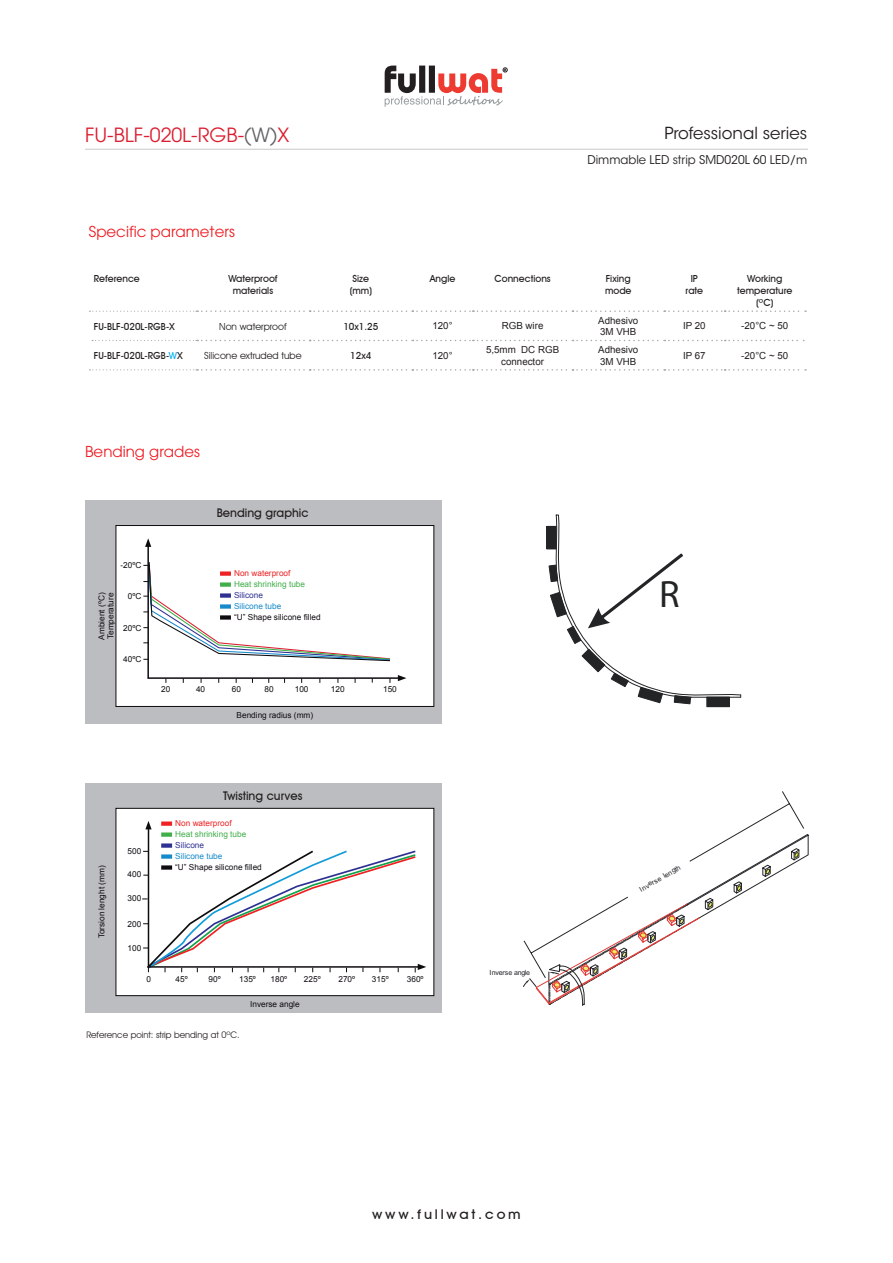
<style>
.page{position:relative;width:893px;height:1263px;background:#fff}
.page>*{position:absolute;margin:0;border:0;box-sizing:border-box;transform-origin:0 0}
.t1{font:38.1px "Myriad Pro";color:#222426}
.t2{font:19.5px "Avant Garde LT";color:#db1e30}
.t3{font:16.5px "ITC Avant Garde Std";color:#231f20}
.subtitulo{font:15px "Avant Garde LT";color:#ee1d23}
.t4{font:500 13.5px "Avant Garde IT Cby BT";letter-spacing:.19em;color:#231f20;scale:1.07 1}
.t5{font:12px "ITC Avant Garde Std";color:#231f20}
.familia{font:500 12px "Avant Garde IT Cby BT";color:#231f20}
.familia-2{font:500 9.75px/11.7px "Avant Garde IT Cby BT";color:#231f20;text-align:center}
.familia-3{font:9.75px/11.7px "Arial";color:#231f20}
.familia-4{font:9.75px "Avant Garde IT Cby BT";color:#231f20}
.familia-5{font:9px "Avant Garde IT Cby BT";color:#231f20}
.t6{font:8.25px "Arial";color:#0f0c10}
.t7{font:8.25px "Arial";color:#40ae49}
.t8{font:8.25px "Arial";color:#ee2123}
.t9{font:8.25px "Arial";color:#168acb}
.t10{font:8.25px "Arial";color:#2e3092}
.t11{font:7.05px "Arial";letter-spacing:-.055em;color:#242629}
.s1{color:#636366}
.s2{color:#00aeef}
</style>
<div class="page">
<svg style="left:385px;top:66px;width:122px;height:41px"></svg>
<hr style="left:85px;top:149px;width:723px;height:1px;background:#c7c8ca">
<svg style="left:89px;top:310px;width:717px;height:61px"></svg>
<hr style="left:804px;top:340px;width:2px;height:29px;background:#fff">
<div style="left:85px;top:500px;width:356px;height:224px;background:#bcbdc0"></div>
<div style="left:116px;top:525px;width:318px;height:182px;background:#fff;border:1px solid #0f0c10"></div>
<svg style="left:143px;top:538px;width:263px;height:145px"></svg>
<div style="left:85px;top:784px;width:356px;height:229px;background:#bcbdc0"></div>
<div style="left:116px;top:808px;width:318px;height:188px;background:#fff;border:1px solid #0f0c10"></div>
<svg style="left:142px;top:821px;width:284px;height:151px"></svg>
<div style="left:161px;top:854px;width:11px;height:5px;background:#168acb"></div>
<div style="left:161px;top:865px;width:11px;height:5px;background:#0f0c10"></div>
<div style="left:161px;top:821px;width:11px;height:5px;background:#ee2123"></div>
<div style="left:161px;top:832px;width:11px;height:5px;background:#40ae49"></div>
<div style="left:161px;top:843px;width:11px;height:5px;background:#2e3092"></div>
<svg style="left:523px;top:834px;width:285px;height:171px"></svg>
<div style="left:547px;top:526px;width:9px;height:23px;border:1px solid #222426"></div>
<svg style="left:549px;top:515px;width:192px;height:192px"></svg>
<h2 class="t2" style="left:85px;top:123px;width:206px">FU-BLF-020L-RGB-<span class="s1">(W)</span>X</h2>
<h3 class="t3" style="left:664px;top:123px;width:144px">Professional series</h3>
<h3 class="t5" style="left:587px;top:152px;width:221px">Dimmable LED strip SMD020L 60 LED/m</h3>
<p class="subtitulo" style="left:89px;top:223px;width:147px">Specific parameters</p>
<p class="familia-2" style="left:94px;top:273px;width:48px">Reference</p>
<p class="familia-2" style="left:228px;top:273px;width:51px">Waterproof materials</p>
<p class="familia-2" style="left:350px;top:273px;width:24px;text-align:left">Size (mm)</p>
<p class="familia-2" style="left:430px;top:273px;width:27px">Angle</p>
<p class="familia-2" style="left:494px;top:273px;width:58px">Connections</p>
<p class="familia-2" style="left:605px;top:273px;width:28px;text-align:left">Fixing mode</p>
<p class="familia-2" style="left:685px;top:273px;width:19px">IP rate</p>
<p class="familia-2" style="left:737px;top:273px;width:57px">Working temperature (ºC)</p>
<p class="familia-2" style="left:94px;top:320px;width:82px">FU-BLF-020L-RGB-X</p>
<p class="familia-4" style="left:219px;top:320px;width:69px">Non waterproof</p>
<p class="familia-2" style="left:343px;top:320px;width:37px">10x1.25</p>
<p class="familia-3" style="left:432px;top:320px;width:22px">120°</p>
<p class="familia-3" style="left:502px;top:320px;width:43px">RGB wire</p>
<p class="familia-3" style="left:598px;top:314px;width:42px">Adhesivo<br>3M VHB</p>
<p class="familia-3" style="left:683px;top:320px;width:24px">IP 20</p>
<p class="familia-3" style="left:741px;top:320px;width:48px">-20°C ~ 50</p>
<p class="familia-2" style="left:94px;top:349px;width:91px">FU-BLF-020L-RGB-<span class="s2">W</span>X</p>
<p class="familia-4" style="left:204px;top:349px;width:99px">Silicone extruded tube</p>
<p class="familia-2" style="left:350px;top:349px;width:23px">12x4</p>
<p class="familia-3" style="left:432px;top:350px;width:22px">120°</p>
<p class="familia-3" style="left:486px;top:344px;width:75px;text-align:center">5,5mm DC RGB connector</p>
<p class="familia-3" style="left:598px;top:344px;width:42px">Adhesivo<br>3M VHB</p>
<p class="familia-3" style="left:683px;top:350px;width:24px">IP 67</p>
<p class="familia-3" style="left:741px;top:350px;width:48px">-20°C ~ 50</p>
<p class="subtitulo" style="left:85px;top:442px;width:116px">Bending grades</p>
<p class="t6" style="left:121px;top:560px;width:22px">-20ºC</p>
<p class="t6" style="left:96px;top:639px;width:49px;rotate:-90deg">Ambient (ºC)</p>
<p class="t6" style="left:105px;top:639px;width:48px;rotate:-90deg">Temperature</p>
<p class="t6" style="left:128px;top:591px;width:15px">0ºC</p>
<p class="t6" style="left:123px;top:622px;width:20px">20ºC</p>
<p class="t6" style="left:123px;top:653px;width:20px">40ºC</p>
<p class="familia" style="left:217px;top:506px;width:93px">Bending graphic</p>
<p class="t8" style="left:234px;top:568px;width:58px">Non waterproof</p>
<p class="t7" style="left:234px;top:579px;width:73px">Heat shrinking tube</p>
<p class="t10" style="left:234px;top:589px;width:30px">Silicone</p>
<p class="t9" style="left:234px;top:600px;width:49px">Silicone tube</p>
<p class="t6" style="left:234px;top:611px;width:88px">“U” Shape silicone filled</p>
<p class="t6" style="left:161px;top:684px;width:11px">20</p>
<p class="t6" style="left:196px;top:684px;width:11px">40</p>
<p class="t6" style="left:232px;top:684px;width:11px">60</p>
<p class="t6" style="left:264px;top:684px;width:11px">80</p>
<p class="t6" style="left:295px;top:684px;width:15px">100</p>
<p class="t6" style="left:331px;top:684px;width:15px">120</p>
<p class="t6" style="left:383px;top:684px;width:15px">150</p>
<p class="t6" style="left:237px;top:710px;width:78px">Bending radius (mm)</p>
<p class="familia" style="left:223px;top:789px;width:81px">Twisting curves</p>
<h1 class="t1" style="left:659px;top:571px;width:22px">R</h1>
<p class="t6" style="left:96px;top:938px;width:74px;rotate:-90deg">Torsion lenght (mm)</p>
<p class="t6" style="left:128px;top:845px;width:15px">500</p>
<p class="t6" style="left:128px;top:869px;width:15px">400</p>
<p class="t6" style="left:128px;top:893px;width:15px">300</p>
<p class="t6" style="left:128px;top:918px;width:15px">200</p>
<p class="t6" style="left:128px;top:943px;width:15px">100</p>
<p class="t8" style="left:175px;top:818px;width:58px">Non waterproof</p>
<p class="t7" style="left:175px;top:829px;width:73px">Heat shrinking tube</p>
<p class="t10" style="left:175px;top:839px;width:30px">Silicone</p>
<p class="t9" style="left:175px;top:850px;width:49px">Silicone tube</p>
<p class="t6" style="left:175px;top:861px;width:88px">“U” Shape silicone filled</p>
<p class="t11" style="left:638px;top:886px;width:48px;rotate:-30deg">Inverse length</p>
<p class="t6" style="left:147px;top:973px;width:6px">0</p>
<p class="t6" style="left:176px;top:973px;width:14px">45º</p>
<p class="t6" style="left:209px;top:973px;width:14px">90º</p>
<p class="t6" style="left:239px;top:973px;width:18px">135º</p>
<p class="t6" style="left:270px;top:973px;width:18px">180º</p>
<p class="t6" style="left:304px;top:973px;width:18px">225º</p>
<p class="t6" style="left:338px;top:973px;width:18px">270º</p>
<p class="t6" style="left:372px;top:973px;width:18px">315º</p>
<p class="t6" style="left:407px;top:973px;width:18px">360º</p>
<p class="t6" style="left:250px;top:999px;width:51px">Inverse angle</p>
<p class="t11" style="left:490px;top:967px;width:42px">Inverse angle</p>
<p class="familia-5" style="left:86px;top:1029px;width:155px">Reference point: strip bending at 0ºC.</p>
<h3 class="t4" style="left:372px;top:1206px;width:140px">www.fullwat.com</h3>
</div>
